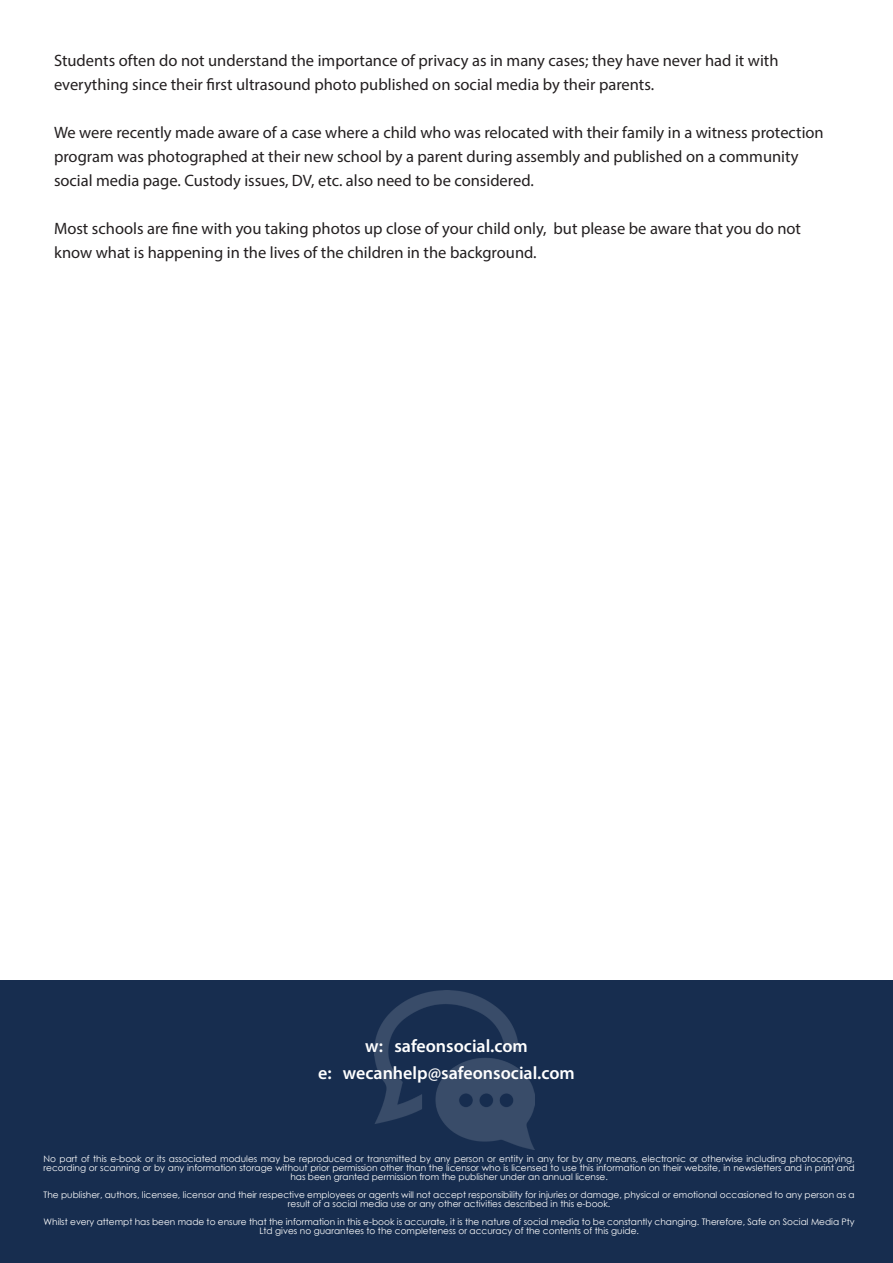
<style>
.page{position:relative;width:893px;height:1263px;background:#fff}
.page>*{position:absolute;margin:0;border:0;box-sizing:border-box;transform-origin:0 0}
.t1{font:600 18px "Myriad Pro";color:#fff}
.t2{font:16.5px/24px "Myriad Pro";color:#231f20}
.t3{font:9px/9px "Century Gothic";color:#fff;text-align:center}
</style>
<div class="page">
<div style="left:0;top:980px;width:893px;height:283px;background:#172d4f"></div>
<img style="left:374px;top:991px;width:160px;height:159px">
<p class="t2" style="left:54px;top:49px;width:726px">Students often do not understand the importance of privacy as in many cases; they have never had it with everything since their first ultrasound photo published on social media by their parents.</p>
<p class="t2" style="left:54px;top:121px;width:771px">We were recently made aware of a case where a child who was relocated with their family in a witness protection program was photographed at their new school by a parent during assembly and published on a community social media page. Custody issues, DV, etc. also need to be considered.</p>
<p class="t2" style="left:54px;top:217px;width:749px">Most schools are fine with you taking photos up close of your child only, but please be aware that you do not know what is happening in the lives of the children in the background.</p>
<p class="t1" style="left:365px;top:1035px;width:164px">w: safeonsocial.com</p>
<p class="t1" style="left:318px;top:1062px;width:258px">e: wecanhelp@safeonsocial.com</p>
<p class="t3" style="left:44px;top:1154px;width:813px">No part of this e-book or its associated modules may be reproduced or transmitted by any person or entity in any for by any means, electronic or otherwise including photocopying, recording or scanning or by any information storage without prior permission other than the licensor who is licensed to use this information on their website, in newsletters and in print and has been granted permission from the publisher under an annual license.</p>
<p class="t3" style="left:44px;top:1190px;width:813px">The publisher, authors, licensee, licensor and their respective employees or agents will not accept responsibility for injuries or damage, physical or emotional occasioned to any person as a result of a social media use or any other activities described in this e-book.</p>
<p class="t3" style="left:44px;top:1217px;width:813px">Whilst every attempt has been made to ensure that the information in this e-book is accurate, it is the nature of social media to be constantly changing. Therefore, Safe on Social Media Pty<br>Ltd gives no guarantees to the completeness or accuracy of the contents of this guide.</p>
</div>
